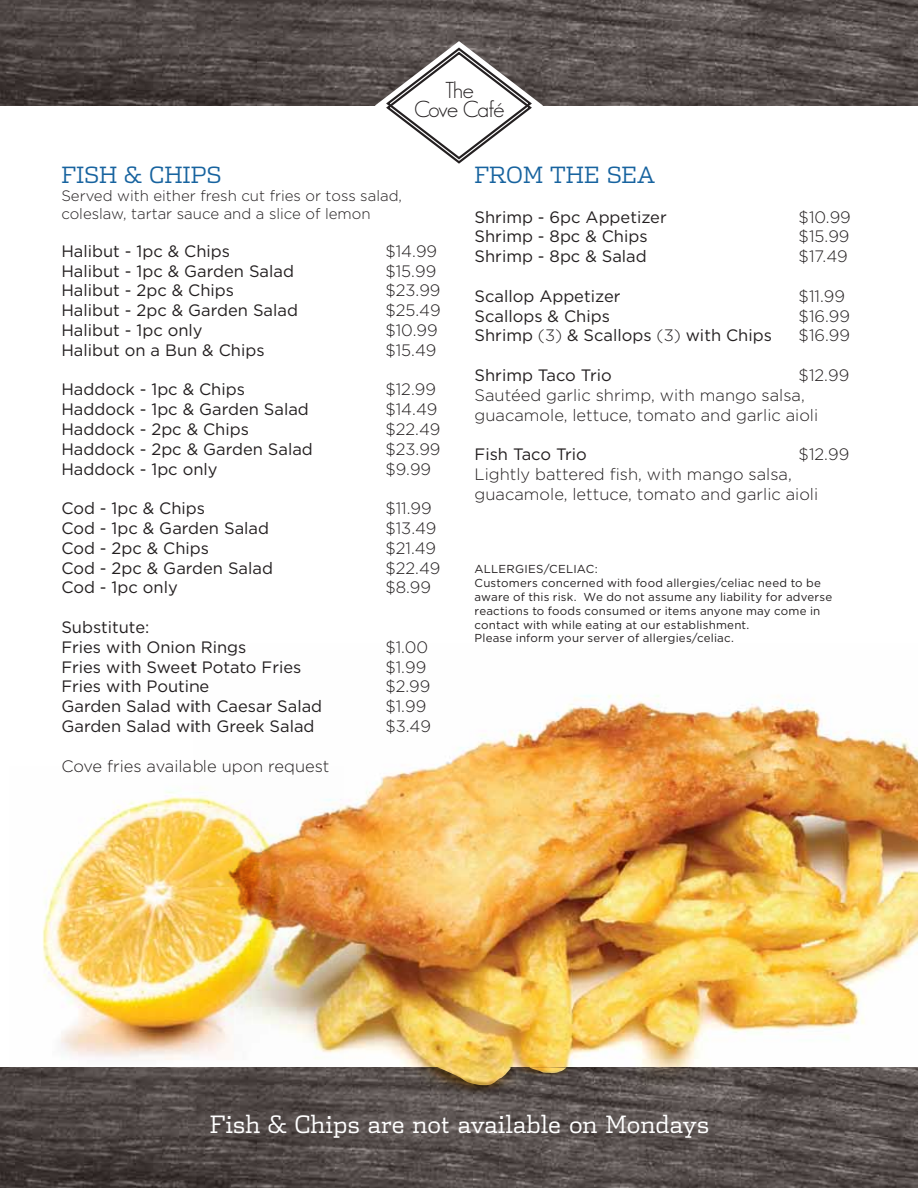
<style>
.page{position:relative;width:918px;height:1188px;background:#fff}
.page>*{position:absolute;margin:0;border:0;box-sizing:border-box;transform-origin:0 0}
.t1{font:300 24px "Dispatch";color:#fff}
.t2{font:300 22.5px "Dispatch";color:#17639f}
.t3{font:300 22.5px/19px "Geosans";letter-spacing:-.055em;color:#231f20;text-align:center}
.t4{font:16.5px/19.8px "Gotham";color:#231f20}
.t5{font:300 16.5px/19.8px "Gotham";color:#231f20}
.t6{font:300 15px/18px "Gotham";color:#231f20}
.t7{font:11.55px/13.8px "Gotham";letter-spacing:.015em;color:#231f20}
.s1{font-weight:300}
</style>
<div class="page">
<img style="left:9px;top:791px;width:184px;height:277px">
<svg style="left:0;top:0;width:918px;height:106px;background:#554d4b"></svg>
<svg style="left:0;top:1068px;width:918px;height:120px;background:#544c4a"></svg>
<svg style="left:375px;top:41px;width:168px;height:123px"></svg>
<img style="left:193px;top:695px;width:725px;height:418px">
<h2 class="t3" style="left:414px;top:81px;width:92px">The<br>Cove Café</h2>
<h2 class="t2" style="left:61px;top:160px;width:162px">FISH &amp; CHIPS</h2>
<p class="t6" style="left:61px;top:187px;width:342px">Served with either fresh cut fries or toss salad, coleslaw, tartar sauce and a slice of lemon</p>
<p class="t4" style="left:61px;top:241px;width:170px">Halibut - 1pc &amp; Chips</p>
<p class="t5" style="left:385px;top:241px;width:53px">$14.99</p>
<p class="t4" style="left:61px;top:261px;width:234px">Halibut - 1pc &amp; Garden Salad</p>
<p class="t5" style="left:385px;top:261px;width:52px">$15.99</p>
<p class="t4" style="left:61px;top:281px;width:174px">Halibut - 2pc &amp; Chips</p>
<p class="t5" style="left:385px;top:281px;width:57px">$23.99</p>
<p class="t4" style="left:61px;top:300px;width:238px">Halibut - 2pc &amp; Garden Salad</p>
<p class="t5" style="left:385px;top:300px;width:57px">$25.49</p>
<p class="t4" style="left:61px;top:320px;width:143px">Halibut - 1pc only</p>
<p class="t5" style="left:385px;top:320px;width:54px">$10.99</p>
<p class="t4" style="left:61px;top:340px;width:205px">Halibut on a Bun &amp; Chips</p>
<p class="t5" style="left:385px;top:340px;width:53px">$15.49</p>
<p class="t4" style="left:61px;top:380px;width:185px">Haddock - 1pc &amp; Chips</p>
<p class="t5" style="left:385px;top:380px;width:52px">$12.99</p>
<p class="t4" style="left:61px;top:399px;width:249px">Haddock - 1pc &amp; Garden Salad</p>
<p class="t5" style="left:385px;top:399px;width:54px">$14.49</p>
<p class="t4" style="left:61px;top:419px;width:189px">Haddock - 2pc &amp; Chips</p>
<p class="t5" style="left:385px;top:419px;width:57px">$22.49</p>
<p class="t4" style="left:61px;top:439px;width:253px">Haddock - 2pc &amp; Garden Salad</p>
<p class="t5" style="left:385px;top:439px;width:57px">$23.99</p>
<p class="t4" style="left:61px;top:459px;width:158px">Haddock - 1pc only</p>
<p class="t5" style="left:385px;top:459px;width:47px">$9.99</p>
<p class="t4" style="left:61px;top:498px;width:145px">Cod - 1pc &amp; Chips</p>
<p class="t5" style="left:385px;top:498px;width:48px">$11.99</p>
<p class="t4" style="left:61px;top:518px;width:209px">Cod - 1pc &amp; Garden Salad</p>
<p class="t5" style="left:385px;top:518px;width:53px">$13.49</p>
<p class="t4" style="left:61px;top:538px;width:149px">Cod - 2pc &amp; Chips</p>
<p class="t5" style="left:385px;top:538px;width:52px">$21.49</p>
<p class="t4" style="left:61px;top:558px;width:213px">Cod - 2pc &amp; Garden Salad</p>
<p class="t5" style="left:385px;top:558px;width:57px">$22.49</p>
<p class="t4" style="left:61px;top:578px;width:118px">Cod - 1pc only</p>
<p class="t5" style="left:385px;top:578px;width:47px">$8.99</p>
<p class="t4" style="left:61px;top:617px;width:187px">Substitute:<br>Fries with Onion Rings</p>
<p class="t5" style="left:385px;top:637px;width:44px">$1.00</p>
<p class="t4" style="left:61px;top:657px;width:242px">Fries with Sweet Potato Fries</p>
<p class="t5" style="left:385px;top:657px;width:42px">$1.99</p>
<p class="t4" style="left:61px;top:677px;width:149px">Fries with Poutine</p>
<p class="t5" style="left:385px;top:677px;width:47px">$2.99</p>
<p class="t4" style="left:61px;top:696px;width:262px">Garden Salad with Caesar Salad</p>
<p class="t5" style="left:385px;top:696px;width:42px">$1.99</p>
<p class="t4" style="left:61px;top:716px;width:255px">Garden Salad with Greek Salad</p>
<p class="t5" style="left:385px;top:716px;width:47px">$3.49</p>
<p class="t5" style="left:61px;top:756px;width:270px">Cove fries available upon request</p>
<h2 class="t2" style="left:475px;top:160px;width:182px">FROM THE SEA</h2>
<p class="t4" style="left:475px;top:207px;width:194px">Shrimp - 6pc Appetizer</p>
<p class="t5" style="left:799px;top:207px;width:54px">$10.99</p>
<p class="t4" style="left:475px;top:227px;width:175px">Shrimp - 8pc &amp; Chips</p>
<p class="t5" style="left:799px;top:227px;width:52px">$15.99</p>
<p class="t4" style="left:475px;top:246px;width:174px">Shrimp - 8pc &amp; Salad</p>
<p class="t5" style="left:799px;top:246px;width:51px">$17.49</p>
<p class="t4" style="left:475px;top:286px;width:147px">Scallop Appetizer</p>
<p class="t5" style="left:799px;top:286px;width:48px">$11.99</p>
<p class="t4" style="left:475px;top:306px;width:137px">Scallops &amp; Chips</p>
<p class="t5" style="left:799px;top:306px;width:53px">$16.99</p>
<p class="t4" style="left:475px;top:326px;width:299px">Shrimp <span class="s1">(3)</span> &amp; Scallops <span class="s1">(3)</span> with Chips</p>
<p class="t5" style="left:799px;top:326px;width:53px">$16.99</p>
<p class="t4" style="left:475px;top:365px;width:139px">Shrimp Taco Trio</p>
<p class="t5" style="left:475px;top:365px;width:376px;text-indent:324px">$12.99<br>Sautéed garlic shrimp, with mango salsa, guacamole, lettuce, tomato and garlic aioli</p>
<p class="t4" style="left:475px;top:444px;width:114px">Fish Taco Trio</p>
<p class="t5" style="left:799px;top:444px;width:52px">$12.99</p>
<p class="t5" style="left:475px;top:464px;width:345px">Lightly battered fish, with mango salsa, guacamole, lettuce, tomato and garlic aioli</p>
<p class="t7" style="left:475px;top:562px;width:359px">ALLERGIES/CELIAC:<br>Customers concerned with food allergies/celiac need to be aware of this risk. We do not assume any liability for adverse reactions to foods consumed or items anyone may come in contact with while eating at our establishment.<br>Please inform your server of allergies/celiac.</p>
<h1 class="t1" style="left:210px;top:1109px;width:501px">Fish &amp; Chips are not available on Mondays</h1>
</div>
